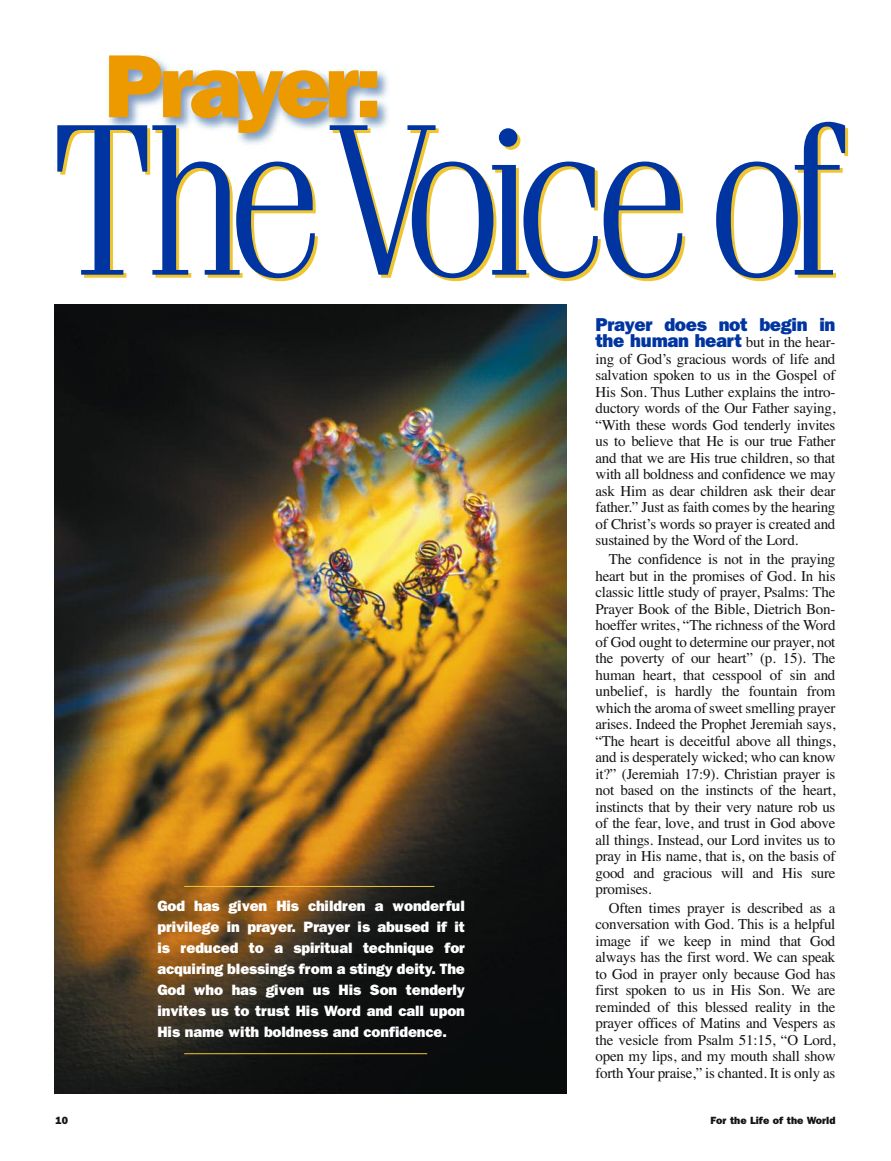
<style>
.page{position:relative;width:891px;height:1161px;background:#fff}
.page>*{position:absolute;margin:0;border:0;box-sizing:border-box;transform-origin:0 0}
.t1{font:300 216px "Fenice";letter-spacing:-.105em;color:#0035a1}
.t2{font:800 90px "Franklin Gothic";letter-spacing:-.055em;color:#ec9a00}
.t3{font:800 18.75px/16.5px "Franklin Gothic";letter-spacing:-.02em;color:#0035a1}
.t4{font:15px/16.5px "Times";letter-spacing:-.015em;color:#141414;text-align:justify}
.t5{font:800 15px/21px "Franklin Gothic";letter-spacing:-.005em;color:#fff;text-align:justify}
.t6{font:800 10.5px "Franklin Gothic";color:#141414}
.s1{font-family:"Times";font-weight:400;font-size:15px;color:#141414}
</style>
<div class="page">
<img style="left:108px;top:55px;width:280px;height:89px">
<img style="left:54px;top:304px;width:513px;height:790px">
<hr style="left:184px;top:886px;width:250px;height:1px;background:#efc530">
<hr style="left:184px;top:1053px;width:243px;height:1px;background:#efc530">
<h2 class="t2" style="left:104px;top:34px;width:279px">Prayer:</h2>
<h1 class="t1" style="left:50px;top:125px;width:795px">TheVoice of</h1>
<p class="t5" style="left:157px;top:895px;width:309px">God has given His children a wonderful privilege in prayer. Prayer is abused if it is reduced to a spiritual technique for acquiring blessings from a stingy deity. The God who has given us His Son tenderly invites us to trust His Word and call upon His name with boldness and confidence.</p>
<p class="t3" style="left:596px;top:316px;width:242px">Prayer does not begin in the human heart <span class="s1">but in the hear-</span></p>
<p class="t4" style="left:595px;top:350px;width:242px">ing of God’s gracious words of life and salvation spoken to us in the Gospel of His Son. Thus Luther explains the intro&shy;ductory words of the Our Father saying, “With these words God tenderly invites us to believe that He is our true Father and that we are His true children, so that with all boldness and confidence we may ask Him as dear children ask their dear father.” Just as faith comes by the hearing of Christ’s words so prayer is created and sustained by the Word of the Lord.</p>
<p class="t4" style="left:595px;top:551px;width:242px;text-indent:14px">The confidence is not in the praying heart but in the promises of God. In his classic little study of prayer, Psalms: The Prayer Book of the Bible, Dietrich Bon&shy;hoeffer writes, “The richness of the Word of God ought to determine our prayer, not the poverty of our heart” (p. 15). The human heart, that cesspool of sin and unbelief, is hardly the fountain from which the aroma of sweet smelling prayer arises. Indeed the Prophet Jeremiah says, “The heart is deceitful above all things, and is desperately wicked; who can know it?” (Jeremiah 17:9). Christian prayer is not based on the instincts of the heart, instincts that by their very nature rob us of the fear, love, and trust in God above all things. Instead, our Lord invites us to pray in His name, that is, on the basis of good and gracious will and His sure promises.</p>
<p class="t4" style="left:595px;top:899px;width:242px;text-indent:14px">Often times prayer is described as a conversation with God. This is a helpful image if we keep in mind that God always has the first word. We can speak to God in prayer only because God has first spoken to us in His Son. We are reminded of this blessed reality in the prayer offices of Matins and Vespers as the vesicle from Psalm 51:15, “O Lord, open my lips, and my mouth shall show forth Your praise,” is chanted. It is only as</p>
<p class="t6" style="left:56px;top:1114px;width:14px">10</p>
<p class="t6" style="left:711px;top:1114px;width:126px">For the Life of the World</p>
</div>
